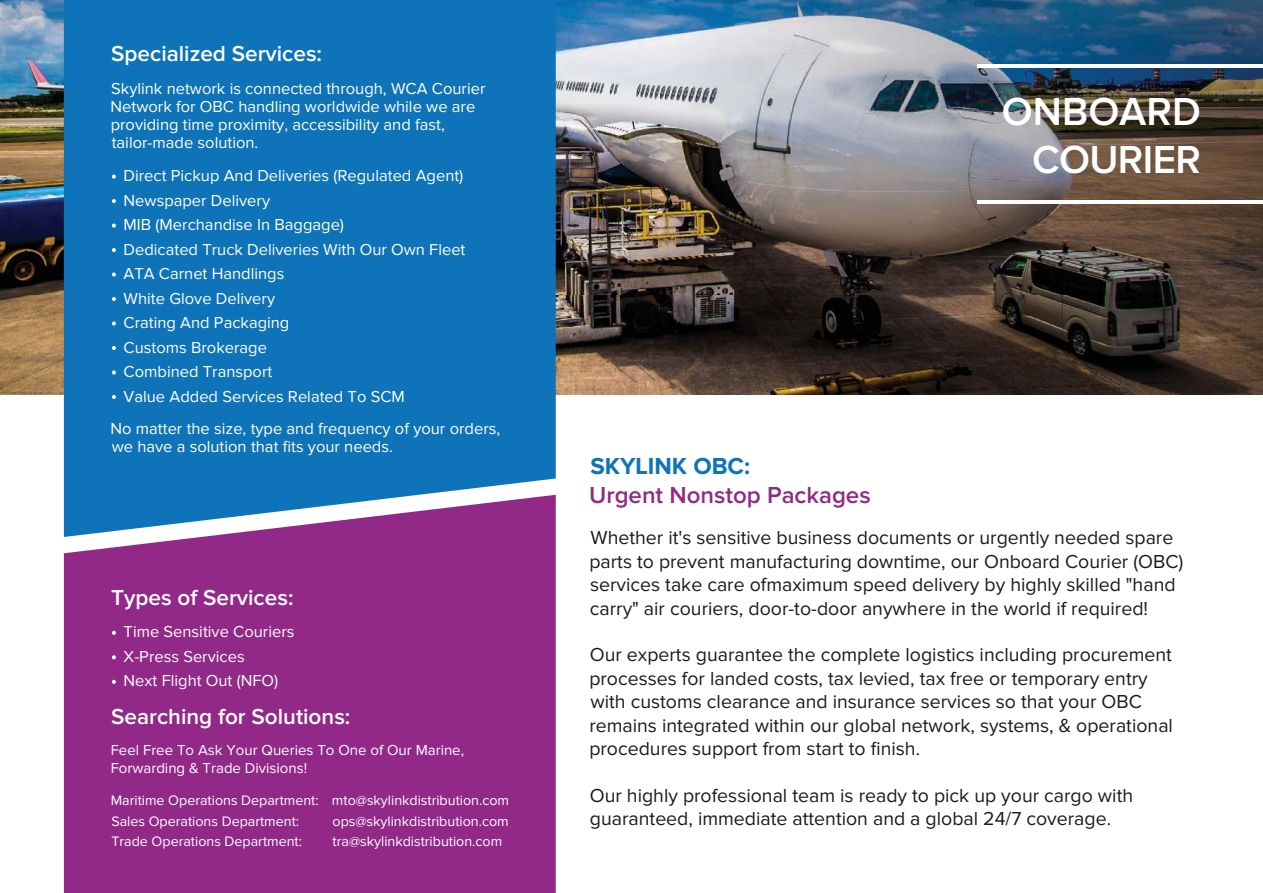
<style>
.page{position:relative;width:1263px;height:893px;background:#fff}
.page>*{position:absolute;margin:0;border:0;box-sizing:border-box;transform-origin:0 0}
.t1{font:600 40.5px/48.6px "Proxima Nova";letter-spacing:-.005em;color:#fff;text-align:right}
.t2{font:600 24px "Proxima Nova";color:#922989}
.t3{font:700 24px "Proxima Nova";color:#0e73b8}
.t4{font:600 22.5px "Proxima Nova";color:#fff}
.t5{font:19.5px/23.4px "Proxima Nova";color:#1b1b1b}
.t6{font:16.5px/24.5px "Proxima Nova";color:#fff}
.t7{font:15px/18px "Proxima Nova";color:#fff}
.t8{font:14.25px/20.7px "Proxima Nova";color:#fff}
</style>
<div class="page">
<img style="left:0;top:0;width:1263px;height:394px">
<hr style="left:977px;top:201px;width:286px;height:3px;background:#fff">
<hr style="left:977px;top:64px;width:286px;height:3px;background:#fff">
<div style="left:64px;top:0;width:492px;height:495px;background:#0e73b8"></div>
<svg style="left:64px;top:495px;width:492px;height:398px;background:#90338f"></svg>
<svg style="left:112px;top:175px;width:4px;height:4px"></svg>
<svg style="left:112px;top:199px;width:4px;height:4px"></svg>
<svg style="left:112px;top:224px;width:4px;height:4px"></svg>
<svg style="left:112px;top:248px;width:4px;height:4px"></svg>
<svg style="left:112px;top:272px;width:4px;height:5px"></svg>
<svg style="left:112px;top:297px;width:4px;height:4px"></svg>
<svg style="left:112px;top:321px;width:4px;height:5px"></svg>
<svg style="left:112px;top:346px;width:4px;height:4px"></svg>
<svg style="left:112px;top:370px;width:4px;height:4px"></svg>
<svg style="left:112px;top:395px;width:4px;height:4px"></svg>
<svg style="left:112px;top:631px;width:4px;height:4px"></svg>
<svg style="left:112px;top:655px;width:4px;height:4px"></svg>
<svg style="left:112px;top:680px;width:4px;height:4px"></svg>
<p class="t4" style="left:111px;top:44px;width:212px">Specialized Services:</p>
<p class="t6" style="left:111px;top:81px;width:376px;line-height:18px">Skylink network is connected through, WCA Courier Network for OBC handling worldwide while we are providing time proximity, accessibility and fast, tailor-made solution.</p>
<p class="t6" style="left:124px;top:164px;width:343px">Direct Pickup And Deliveries (Regulated Agent)<br>Newspaper Delivery<br>MIB (Merchandise In Baggage)<br>Dedicated Truck Deliveries With Our Own Fleet<br>ATA Carnet Handlings<br>White Glove Delivery<br>Crating And Packaging<br>Customs Brokerage<br>Combined Transport<br>Value Added Services Related To SCM</p>
<p class="t6" style="left:111px;top:420px;width:391px;line-height:18px">No matter the size, type and frequency of your orders, we have a solution that fits your needs.</p>
<p class="t4" style="left:111px;top:588px;width:184px">Types of Services:</p>
<p class="t6" style="left:124px;top:620px;width:172px">Time Sensitive Couriers<br>X-Press Services<br>Next Flight Out (NFO)</p>
<p class="t4" style="left:111px;top:707px;width:241px">Searching for Solutions:</p>
<p class="t7" style="left:111px;top:742px;width:355px">Feel Free To Ask Your Queries To One of Our Marine,<br>Forwarding &amp; Trade Divisions!</p>
<p class="t8" style="left:111px;top:790px;width:209px">Maritime Operations Department:<br>Sales Operations Department:<br>Trade Operations Department:</p>
<p class="t8" style="left:332px;top:790px;width:179px;text-align:justify">mto@skylinkdistribution.com ops@skylinkdistribution.com tra@skylinkdistribution.com</p>
<h1 class="t1" style="left:1002px;top:89px;width:201px">ONBOARD<br>COURIER</h1>
<p class="t3" style="left:590px;top:456px;width:161px">SKYLINK OBC:</p>
<p class="t2" style="left:589px;top:485px;width:283px">Urgent Nonstop Packages</p>
<p class="t5" style="left:589px;top:527px;width:595px">Whether it's sensitive business documents or urgently needed spare parts to prevent manufacturing downtime, our Onboard Courier (OBC) services take care ofmaximum speed delivery by highly skilled "hand carry" air couriers, door-to-door anywhere in the world if required!</p>
<p class="t5" style="left:589px;top:644px;width:585px">Our experts guarantee the complete logistics including procurement processes for landed costs, tax levied, tax free or temporary entry with customs clearance and insurance services so that your OBC remains integrated within our global network, systems, &amp; operational procedures support from start to finish.</p>
<p class="t5" style="left:590px;top:785px;width:545px">Our highly professional team is ready to pick up your cargo with guaranteed, immediate attention and a global 24/7 coverage.</p>
</div>
